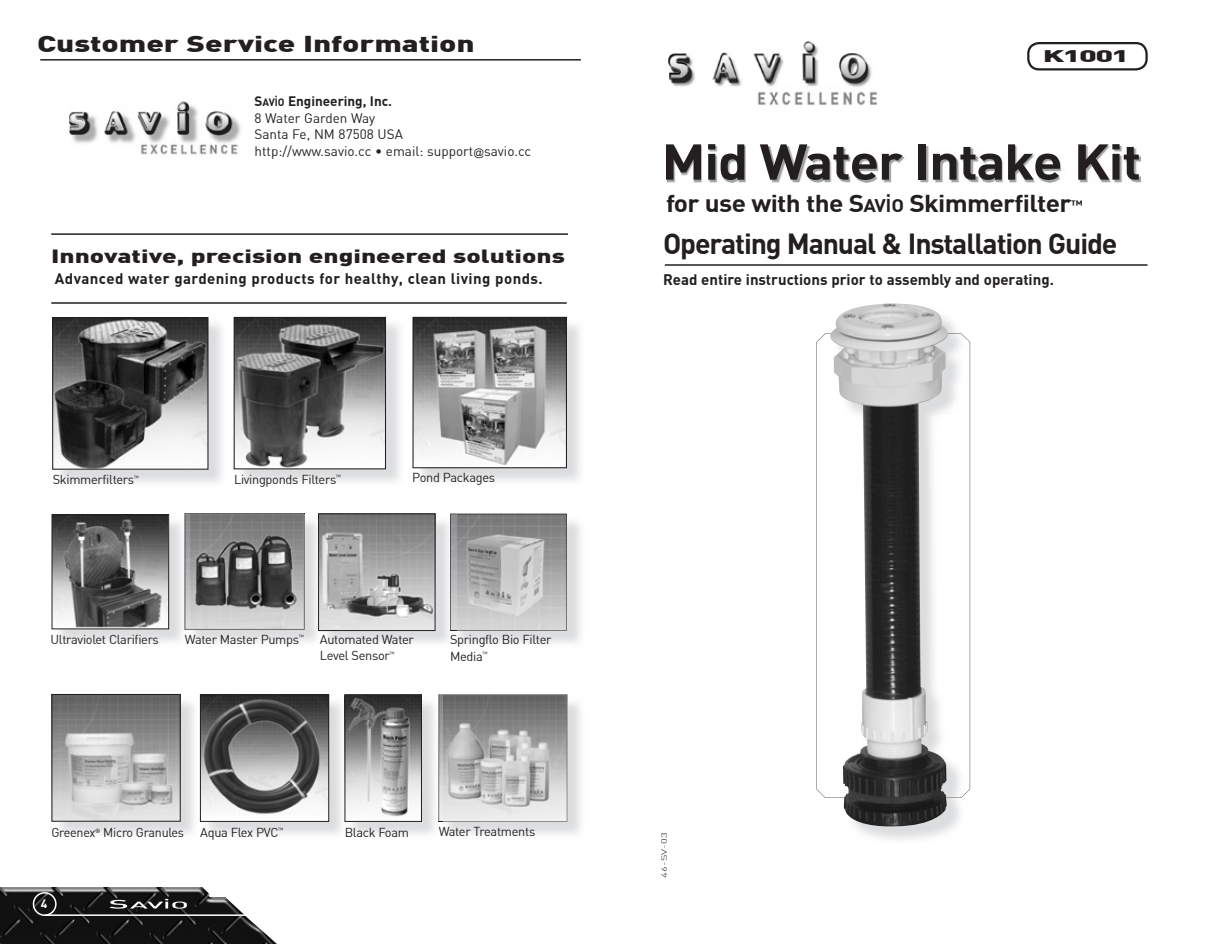
<style>
.page{position:relative;width:1215px;height:945px;background:#fff}
.page>*{position:absolute;margin:0;border:0;box-sizing:border-box;transform-origin:0 0}
.t1{font:700 49.65px "DIN";letter-spacing:-.025em;color:#231f20;scale:1.1 1}
.t2{font:700 28.5px "DIN";letter-spacing:-.04em;color:#231f20}
.t3{font:700 24px "DIN";letter-spacing:-.025em;color:#231f20;scale:1.1 1}
.t4{font:900 22.5px "DIN";color:#231f20;scale:1.4 1}
.t5{font:900 18.75px "DIN";color:#231f20;scale:1.4 1}
.t6{font:900 16.5px "DIN";letter-spacing:-.05em;color:#231f20;scale:1.95 1}
.t7{font:700 15px "DIN";letter-spacing:.03em;color:#231f20}
.t8{font:700 15px "DIN";letter-spacing:.01em;color:#231f20}
.t9{font:13.5px/16.5px "DIN";color:#231f20}
.t10{font:12.75px/16.5px "DIN";letter-spacing:-.025em;color:#231f20}
.t11{font:700 12px "DIN";color:#fff}
.t12{font:300 7.5px "DIN";color:#231f20;scale:1.5 1}
.s1{font-weight:700}
.s2{font-weight:700;font-size:10.5px}
.s3{font-weight:700;font-size:14.25px}
.s4{font-family:"Arial";font-size:10.5px}
.s5{font-size:18px}
.s6{font-size:24.75px}
.s7{font-size:12px}
</style>
<div class="page">
<svg style="left:816px;top:333px;width:154px;height:465px"></svg>
<img style="left:669px;top:42px;width:208px;height:63px">
<img style="left:0;top:887px;width:277px;height:57px">
<div style="left:33px;top:892px;width:24px;height:24px;border:2px solid #fff;border-radius:50%"></div>
<div style="left:1159px;top:892px;width:24px;height:24px;border:2px solid #fff;border-radius:50%"></div>
<hr style="left:40px;top:59px;width:541px;height:2px;background:#231f20">
<hr style="left:45px;top:914px;width:229px;height:2px;background:#fff">
<svg style="left:109px;top:899px;width:78px;height:10px"></svg>
<hr style="left:665px;top:264px;width:483px;height:2px;background:#231f20">
<img style="left:859px;top:386px;width:109px;height:454px">
<img style="left:959px;top:746px;width:9px;height:52px">
<img style="left:959px;top:333px;width:9px;height:53px">
<img style="left:828px;top:303px;width:131px;height:527px">
<img style="left:668px;top:146px;width:473px;height:36px">
<div style="left:1027px;top:42px;width:121px;height:28px;border:2px solid #231f20;border-radius:11px"></div>
<img style="left:68px;top:101px;width:173px;height:54px">
<img style="left:54px;top:319px;width:153px;height:149px">
<div style="left:52px;top:317px;width:157px;height:153px;border:1px solid #231f20"></div>
<img style="left:234px;top:317px;width:166px;height:165px">
<img style="left:236px;top:319px;width:148px;height:148px">
<div style="left:234px;top:317px;width:152px;height:152px;border:1px solid #231f20"></div>
<img style="left:414px;top:319px;width:151px;height:147px">
<div style="left:412px;top:317px;width:155px;height:151px;border:1px solid #231f20"></div>
<img style="left:60px;top:695px;width:285px;height:139px">
<img style="left:54px;top:696px;width:125px;height:124px">
<div style="left:52px;top:694px;width:129px;height:128px;border:1px solid #231f20"></div>
<img style="left:201px;top:822px;width:1px;height:12px">
<img style="left:202px;top:696px;width:125px;height:124px">
<div style="left:200px;top:694px;width:129px;height:128px;border:1px solid #231f20"></div>
<img style="left:352px;top:695px;width:229px;height:139px">
<img style="left:439px;top:822px;width:3px;height:12px">
<svg style="left:438px;top:694px;width:129px;height:128px;background:#adadad"></svg>
<img style="left:347px;top:696px;width:73px;height:124px">
<div style="left:345px;top:694px;width:77px;height:128px;border:1px solid #231f20"></div>
<img style="left:192px;top:513px;width:133px;height:129px">
<img style="left:185px;top:513px;width:119px;height:116px">
<img style="left:52px;top:515px;width:133px;height:127px">
<img style="left:185px;top:515px;width:4px;height:114px">
<img style="left:54px;top:516px;width:113px;height:111px">
<div style="left:52px;top:514px;width:117px;height:115px;border:1px solid #231f20"></div>
<img style="left:325px;top:514px;width:256px;height:129px">
<img style="left:319px;top:631px;width:6px;height:11px">
<img style="left:451px;top:632px;width:5px;height:11px">
<svg style="left:450px;top:514px;width:117px;height:118px;background:#acacac"></svg>
<img style="left:320px;top:516px;width:113px;height:113px">
<div style="left:318px;top:514px;width:117px;height:117px;border:1px solid #231f20"></div>
<hr style="left:51px;top:233px;width:517px;height:2px;background:#231f20">
<hr style="left:51px;top:302px;width:516px;height:2px;background:#231f20">
<h3 class="t4" style="left:37px;top:29px;width:314px">Customer Service Information</h3>
<p class="t9" style="left:255px;top:93px;width:278px"><span class="s1">S</span><span class="s2">AV</span><span class="s3">i</span><span class="s2">O</span> <span class="s1">Engineering, Inc.<br></span>8 Water Garden Way<br>Santa Fe, NM 87508 USA<br>http://www.savio.cc • email: support<span class="s4">@</span>savio.cc</p>
<h3 class="t5" style="left:51px;top:244px;width:369px">Innovative, precision engineered solutions</h3>
<p class="t7" style="left:55px;top:269px;width:490px">Advanced water gardening products for healthy, clean living ponds.</p>
<p class="t10" style="left:53px;top:471px;width:88px">Skimmerfilters<sup>™</sup></p>
<p class="t10" style="left:234px;top:471px;width:109px">Livingponds Filters<sup>™</sup></p>
<p class="t10" style="left:412px;top:469px;width:84px">Pond Packages</p>
<p class="t10" style="left:51px;top:631px;width:110px">Ultraviolet Clarifiers</p>
<p class="t10" style="left:185px;top:631px;width:120px">Water Master Pumps<sup>™</sup></p>
<p class="t10" style="left:320px;top:631px;width:95px">Automated Water<br>Level Sensor<sup>™</sup></p>
<p class="t10" style="left:450px;top:631px;width:103px">Springflo Bio Filter<br>Media<sup>™</sup></p>
<p class="t10" style="left:51px;top:824px;width:134px">Greenex<sup>®</sup> Micro Granules</p>
<p class="t10" style="left:439px;top:823px;width:98px">Water Treatments</p>
<p class="t10" style="left:200px;top:824px;width:84px">Aqua Flex PVC<sup>™</sup></p>
<p class="t10" style="left:345px;top:824px;width:66px">Black Foam</p>
<p class="t11" style="left:41px;top:895px;width:8px">4</p>
<p class="t6" style="left:1043px;top:45px;width:46px">K1001</p>
<h1 class="t1" style="left:662px;top:129px;width:438px">Mid Water Intake Kit</h1>
<h3 class="t3" style="left:666px;top:188px;width:381px">for use with the S<span class="s5">AV</span><span class="s6">i</span><span class="s5">O</span> Skimmerfilter<span class="s7">™</span></h3>
<h2 class="t2" style="left:663px;top:225px;width:456px">Operating Manual &amp; Installation Guide</h2>
<p class="t8" style="left:663px;top:270px;width:392px">Read entire instructions prior to assembly and operating.</p>
<p class="t12" style="left:659px;top:878px;width:32px;rotate:-90deg">46-SV-03</p>
</div>
